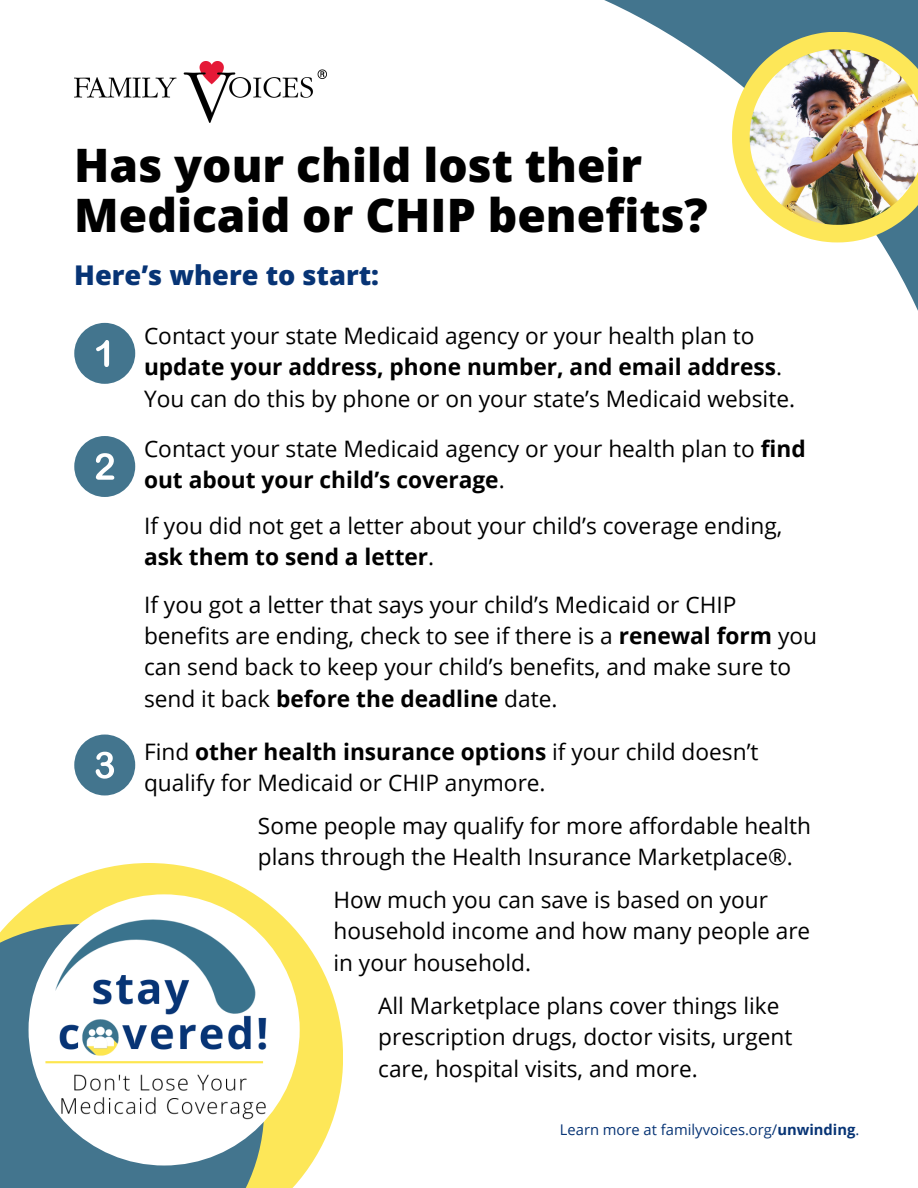
<style>
.page{position:relative;width:918px;height:1188px;background:#fff}
.page>*{position:absolute;margin:0;border:0;box-sizing:border-box;transform-origin:0 0}
.t1{font:800 46.2px/49.9px "Open Sans";color:#000}
.t2{font:800 27.15px "Open Sans";color:#073475}
.t3{font:22.65px/31.5px "Open Sans";color:#000}
.t4{font:14.7px "Open Sans";color:#073475}
.s1{font-weight:700}
</style>
<div class="page">
<svg style="left:7px;top:863px;width:336px;height:325px;fill:#fde758"></svg>
<div style="left:0;top:924px;width:264px;height:264px;background:#43758e"></div>
<img style="left:29px;top:894px;width:271px;height:272px;border-radius:50%">
<img style="left:74px;top:62px;width:252px;height:61px">
<div style="left:74px;top:323px;width:61px;height:61px;background:#43758e;border-radius:50%"></div>
<svg style="left:96px;top:340px;width:13px;height:27px"></svg>
<div style="left:74px;top:436px;width:61px;height:61px;background:#43758e;border-radius:50%"></div>
<svg style="left:96px;top:453px;width:18px;height:27px"></svg>
<div style="left:74px;top:735px;width:61px;height:60px;background:#43758e;border-radius:50%"></div>
<svg style="left:96px;top:752px;width:18px;height:27px"></svg>
<svg style="left:604px;top:0;width:314px;height:311px"></svg>
<svg style="left:732px;top:32px;width:186px;height:210px"></svg>
<img style="left:750px;top:49px;width:168px;height:176px">
<h1 class="t1" style="left:74px;top:140px;width:635px">Has your child lost their<br>Medicaid or CHIP benefits?</h1>
<h2 class="t2" style="left:74px;top:256px;width:306px">Here’s where to start:</h2>
<h3 class="t3" style="left:144px;top:319px;width:653px">Contact your state Medicaid agency or your health plan to <span class="s1">update your address, phone number, and email address</span>.<br>You can do this by phone or on your state’s Medicaid website.</h3>
<p class="t3" style="left:144px;top:433px;width:663px">Contact your state Medicaid agency or your health plan to <span class="s1">find out about your child’s coverage</span>.</p>
<p class="t3" style="left:144px;top:509px;width:640px">If you did not get a letter about your child’s coverage ending, <span class="s1">ask them to send a letter</span>.</p>
<h3 class="t3" style="left:144px;top:589px;width:675px">If you got a letter that says your child’s Medicaid or CHIP benefits are ending, check to see if there is a <span class="s1">renewal form</span> you can send back to keep your child’s benefits, and make sure to send it back <span class="s1">before the deadline</span> date.</h3>
<h3 class="t3" style="left:144px;top:735px;width:616px">Find <span class="s1">other health insurance options</span> if your child doesn’t qualify for Medicaid or CHIP anymore.</h3>
<p class="t3" style="left:258px;top:809px;width:555px">Some people may qualify for more affordable health plans through the Health Insurance Marketplace®.</p>
<h3 class="t3" style="left:333px;top:883px;width:478px">How much you can save is based on your household income and how many people are in your household.</h3>
<h3 class="t3" style="left:378px;top:989px;width:416px">All Marketplace plans cover things like prescription drugs, doctor visits, urgent care, hospital visits, and more.</h3>
<h3 class="t4" style="left:560px;top:1120px;width:301px">Learn more at familyvoices.org/<span class="s1">unwinding</span>.</h3>
</div>
